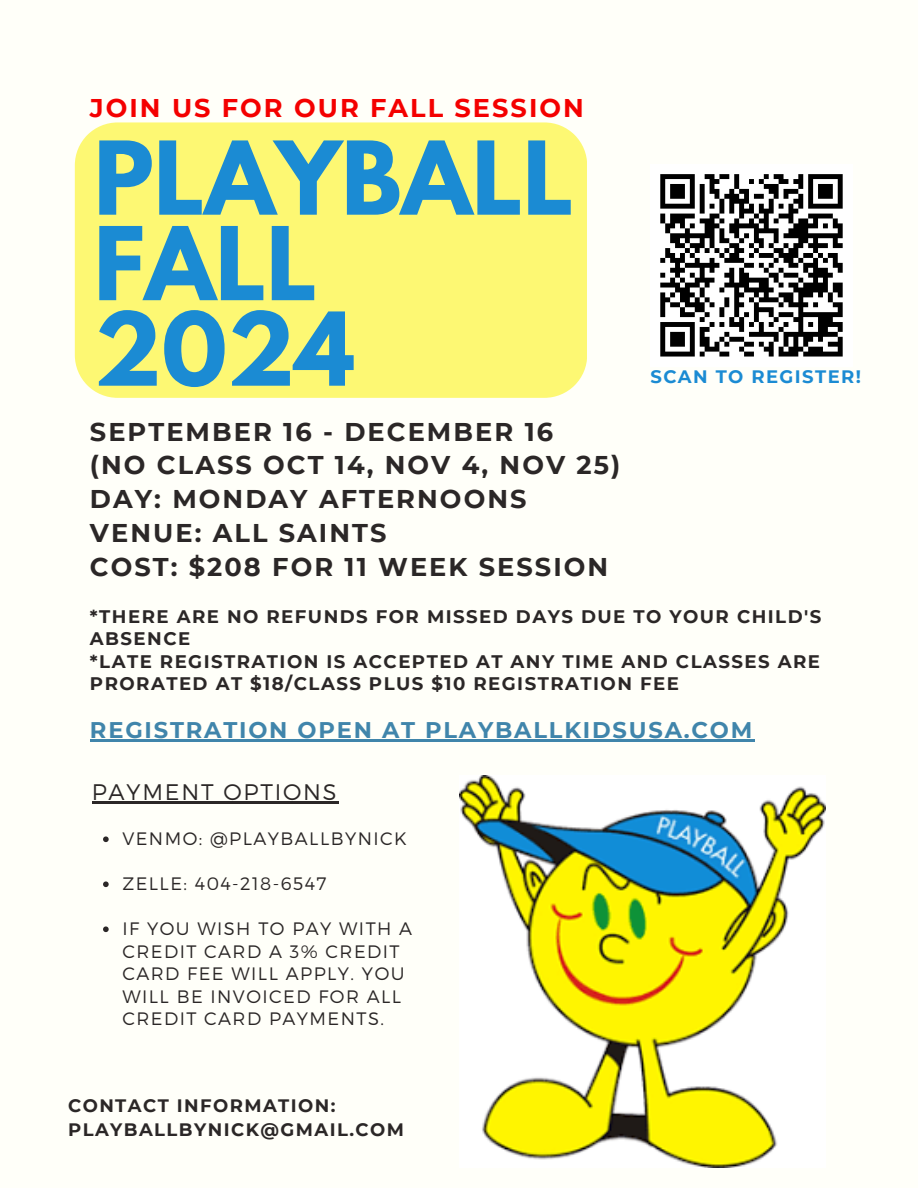
<style>
.page{position:relative;width:918px;height:1188px;background:#fffff9}
.page>*{position:absolute;margin:0;border:0;box-sizing:border-box;transform-origin:0 0}
.t1{font:700 90px/85.5px "League Spartan";color:#1b8bd3}
.t2{font:700 25.65px/33.8px "Montserrat";letter-spacing:.08em;color:#2b2727}
.t3{font:700 25.65px "Montserrat";letter-spacing:.08em;color:#f40000}
.t4{font:700 22.65px "Montserrat";letter-spacing:.08em;color:#4085ab}
.t5{font:300 22.5px "Montserrat";letter-spacing:.08em;color:#2b2727}
.t6{font:700 18.15px/22.5px "Montserrat";letter-spacing:.08em;color:#2b2727}
.t7{font:300 18px/22.5px "Montserrat";letter-spacing:.08em;color:#2b2727}
.t8{font:700 18px/23.7px "Montserrat";letter-spacing:.08em;color:#2b2727}
.t9{font:700 18px "Montserrat";letter-spacing:.08em;color:#1b8bd3}
</style>
<div class="page">
<img style="left:459px;top:775px;width:367px;height:393px">
<hr style="left:90px;top:740px;width:664px;height:2px;background:#4085ab">
<div style="left:75px;top:122px;width:512px;height:276px;background:#fdf873"></div>
<hr style="left:92px;top:802px;width:246px;height:2px;background:#2b2727">
<svg style="left:103px;top:836px;width:6px;height:6px"></svg>
<svg style="left:103px;top:881px;width:6px;height:6px"></svg>
<svg style="left:103px;top:926px;width:6px;height:6px"></svg>
<div style="left:650px;top:164px;width:203px;height:202px;background:#fff"></div>
<svg style="left:660px;top:174px;width:183px;height:183px"></svg>
<h5 class="t3" style="left:90px;top:92px;width:495px">JOIN US FOR OUR FALL SESSION</h5>
<h2 class="t1" style="left:94px;top:147px;width:481px">PLAYBALL<br>FALL<br>2024</h2>
<p class="t9" style="left:650px;top:365px;width:212px">SCAN TO REGISTER!</p>
<h1 class="t2" style="left:90px;top:415px;width:532px">SEPTEMBER 16 - DECEMBER 16<br>(NO CLASS OCT 14, NOV 4, NOV 25)<br>DAY: MONDAY AFTERNOONS<br>VENUE: ALL SAINTS<br>COST: $208 FOR 11 WEEK SESSION</h1>
<p class="t6" style="left:90px;top:605px;width:733px">*THERE ARE NO REFUNDS FOR MISSED DAYS DUE TO YOUR CHILD'S ABSENCE<br>*LATE REGISTRATION IS ACCEPTED AT ANY TIME AND CLASSES ARE PRORATED AT $18/CLASS PLUS $10 REGISTRATION FEE</p>
<h5 class="t4" style="left:90px;top:716px;width:664px">REGISTRATION OPEN AT PLAYBALLKIDSUSA.COM</h5>
<h3 class="t5" style="left:92px;top:778px;width:246px">PAYMENT OPTIONS</h3>
<p class="t7" style="left:122px;top:827px;width:286px">VENMO: @PLAYBALLBYNICK</p>
<h4 class="t7" style="left:122px;top:872px;width:206px">ZELLE: 404-218-6547</h4>
<p class="t7" style="left:122px;top:917px;width:291px">IF YOU WISH TO PAY WITH A<br>CREDIT CARD A 3% CREDIT<br>CARD FEE WILL APPLY. YOU<br>WILL BE INVOICED FOR ALL<br>CREDIT CARD PAYMENTS.</p>
<p class="t8" style="left:68px;top:1094px;width:337px">CONTACT INFORMATION:<br>PLAYBALLBYNICK@GMAIL.COM</p>
</div>
